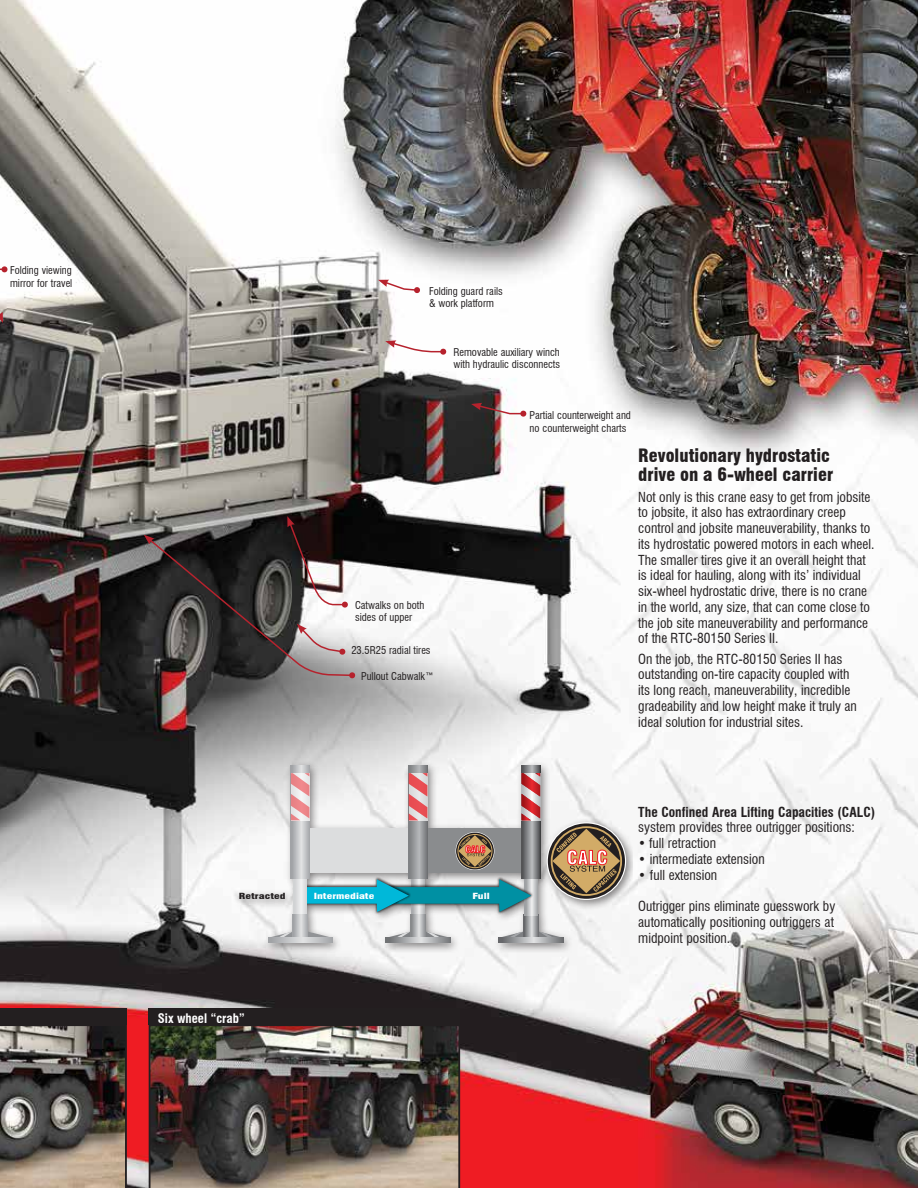
<style>
.page{position:relative;width:918px;height:1188px;background:#fff}
.page>*{position:absolute;margin:0;border:0;box-sizing:border-box;transform-origin:0 0}
.t1{font:900 condensed 18px/19.5px "Swiss 721 BT";color:#231f20}
.t2{font:condensed 13.5px/15.8px "Swiss 721 BT";color:#231f20}
.t3{font:700 condensed 13.5px "Swiss 721 BT";color:#231f20}
.t4{font:700 condensed 12.9px "Swiss 721 BT";color:#fff}
.t5{font:condensed 10.5px/12.8px "Swiss 721 BT";color:#231f20}
.t6{font:900 condensed 8.25px "Swiss 721 BT";color:#fff;scale:1.37 1}
.t7{font:900 condensed 8.25px "Swiss 721 BT";color:#231f20;scale:1.37 1}
</style>
<div class="page">
<img style="left:0;top:0;width:918px;height:1188px">
<svg style="left:385px;top:340px;width:62px;height:15px"></svg>
<svg style="left:471px;top:403px;width:56px;height:14px"></svg>
<svg style="left:144px;top:516px;width:212px;height:163px;background:#544f4e"></svg>
<svg style="left:378px;top:280px;width:42px;height:13px"></svg>
<svg style="left:0;top:266px;width:8px;height:57px"></svg>
<div style="left:235px;top:761px;width:397px;height:191px;background:#231f20;opacity:.55"></div>
<div style="left:305px;top:829px;width:106px;height:44px;background:#dcddde"></div>
<div style="left:423px;top:829px;width:106px;height:44px;background:#8a8c8e"></div>
<svg style="left:523px;top:915px;width:15px;height:16px"></svg>
<svg style="left:499px;top:931px;width:64px;height:7px"></svg>
<svg style="left:499px;top:938px;width:64px;height:5px"></svg>
<svg style="left:409px;top:766px;width:19px;height:110px"></svg>
<svg style="left:411px;top:916px;width:15px;height:15px"></svg>
<svg style="left:386px;top:931px;width:64px;height:7px"></svg>
<svg style="left:427px;top:773px;width:1px;height:47px"></svg>
<svg style="left:409px;top:773px;width:18px;height:47px"></svg>
<svg style="left:386px;top:938px;width:64px;height:5px"></svg>
<div style="left:456px;top:832px;width:38px;height:38px;border:1px solid #fff;border-radius:50%"></div>
<svg style="left:456px;top:833px;width:38px;height:37px"></svg>
<div style="left:458px;top:834px;width:34px;height:34px;border:1px solid #d2ab67;border-radius:50%"></div>
<svg style="left:458px;top:835px;width:34px;height:32px"></svg>
<svg style="left:548px;top:823px;width:77px;height:76px"></svg>
<div style="left:551px;top:826px;width:71px;height:70px;border:2px solid #d2ab67;border-radius:50%"></div>
<svg style="left:552px;top:829px;width:68px;height:64px;background:#9d7d5b"></svg>
<div style="left:525px;top:878px;width:12px;height:37px;background:#bfc1c3"></div>
<svg style="left:522px;top:766px;width:18px;height:113px"></svg>
<svg style="left:521px;top:773px;width:1px;height:47px"></svg>
<svg style="left:522px;top:773px;width:18px;height:47px"></svg>
<img style="left:412px;top:876px;width:123px;height:40px">
<img style="left:307px;top:876px;width:105px;height:40px">
<svg style="left:307px;top:879px;width:224px;height:33px;background:#58abb8"></svg>
<svg style="left:294px;top:879px;width:13px;height:36px"></svg>
<svg style="left:291px;top:766px;width:19px;height:113px"></svg>
<svg style="left:293px;top:915px;width:15px;height:16px"></svg>
<svg style="left:268px;top:931px;width:64px;height:7px"></svg>
<svg style="left:309px;top:773px;width:1px;height:47px"></svg>
<svg style="left:291px;top:773px;width:18px;height:47px"></svg>
<svg style="left:268px;top:938px;width:64px;height:5px"></svg>
<svg style="left:0;top:1024px;width:127px;height:164px;background:#6f675f"></svg>
<img style="left:149px;top:1024px;width:311px;height:164px">
<div style="left:0;top:1008px;width:127px;height:16px;background:#231f20"></div>
<div style="left:149px;top:1008px;width:311px;height:16px;background:#231f20"></div>
<p class="t5" style="left:10px;top:264px;width:64px">Folding viewing mirror for travel</p>
<p class="t5" style="left:429px;top:284px;width:75px">Folding guard rails &amp; work platform</p>
<p class="t5" style="left:453px;top:346px;width:108px">Removable auxiliary winch with hydraulic disconnects</p>
<p class="t5" style="left:355px;top:598px;width:71px">Catwalks on both sides of upper</p>
<p class="t5" style="left:351px;top:644px;width:81px">23.5R25 radial tires</p>
<p class="t5" style="left:361px;top:670px;width:74px">Pullout Cabwalk™</p>
<p class="t7" style="left:239px;top:891px;width:36px">Retracted</p>
<p class="t6" style="left:314px;top:891px;width:46px">Intermediate</p>
<p class="t6" style="left:472px;top:891px;width:14px">Full</p>
<p class="t4" style="left:158px;top:1011px;width:88px">Six wheel “crab”</p>
<p class="t5" style="left:530px;top:409px;width:103px">Partial counterweight and no counterweight charts</p>
<h1 class="t1" style="left:638px;top:446px;width:196px">Revolutionary hydrostatic drive on a 6-wheel carrier</h1>
<p class="t2" style="left:638px;top:489px;width:238px">Not only is this crane easy to get from jobsite to jobsite, it also has extraordinary creep control and jobsite maneuverability, thanks to its hydrostatic powered motors in each wheel.<br>The smaller tires give it an overall height that is ideal for hauling, along with its’ individual six-wheel hydrostatic drive, there is no crane in the world, any size, that can come close to the job site maneuverability and performance of the RTC-80150 Series II.</p>
<p class="t2" style="left:638px;top:651px;width:220px">On the job, the RTC-80150 Series II has outstanding on-tire capacity coupled with its long reach, maneuverability, incredible gradeability and low height make it truly an ideal solution for industrial sites.</p>
<p class="t3" style="left:638px;top:804px;width:238px">The Confined Area Lifting Capacities (CALC)</p>
<p class="t2" style="left:638px;top:820px;width:218px">system provides three outrigger positions:</p>
<p class="t2" style="left:638px;top:835px;width:79px">• full retraction</p>
<p class="t2" style="left:638px;top:851px;width:128px">• intermediate extension</p>
<p class="t2" style="left:638px;top:867px;width:81px">• full extension</p>
<p class="t2" style="left:638px;top:898px;width:199px;text-align:justify">Outrigger pins eliminate guesswork by automatically positioning outriggers at midpoint position.</p>
</div>
